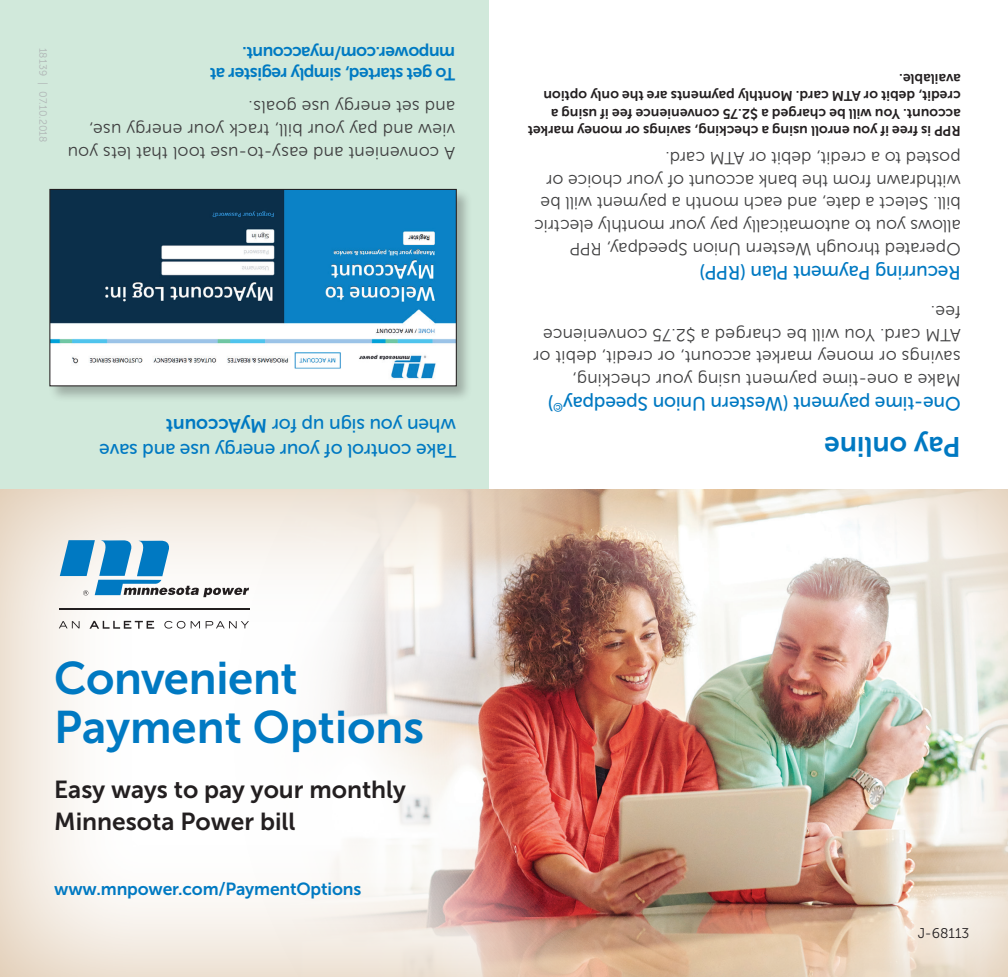
<style>
.page{position:relative;width:1008px;height:977px;background:#fff}
.page>*{position:absolute;margin:0;border:0;box-sizing:border-box;transform-origin:0 0}
.t1{font:45.5px "Museo Sans 700";color:#0079c2}
.t2{font:28px "Museo Sans 700";color:#0079c2}
.t3{font:24.5px/31.5px "Museo Sans 700";color:#231f20}
.t4{font:19.25px/24.5px "Museo Sans 500";letter-spacing:-.01em;color:#0079c2}
.t5{font:17.5px/22.8px "Museo Sans 300";letter-spacing:.005em;color:#3e3e3f}
.t6{font:17.5px/21px "Museo Sans 700";letter-spacing:-.03em;color:#007ac2}
.t7{font:17.5px "Museo Sans 700";letter-spacing:-.01em;color:#0079c2}
.t8{font:14px/17.5px "Museo Sans 700";color:#231f20}
.t9{font:14px "Museo Sans 300";color:#231f20}
.t10{font:10.5px "Museo Sans 300";color:#a8a9ad}
.s1{font-family:"Museo Sans 700"}
</style>
<div class="page">
<div style="left:0;top:0;width:488px;height:490px;background:#d1e9db"></div>
<div style="left:48px;top:187px;width:425px;height:216px;background:#231f20;opacity:.3"></div>
<img style="left:51px;top:191px;width:404px;height:193px">
<div style="left:49px;top:189px;width:408px;height:197px;border:1px solid #231f20"></div>
<svg style="left:0;top:490px;width:111px;height:486px"></svg>
<img style="left:111px;top:490px;width:897px;height:486px">
<svg style="left:60px;top:540px;width:189px;height:57px"></svg>
<hr style="left:59px;top:608px;width:190px;height:1px;background:#231f20">
<svg style="left:59px;top:621px;width:21px;height:7px"></svg>
<svg style="left:89px;top:621px;width:65px;height:7px"></svg>
<svg style="left:164px;top:621px;width:21px;height:7px"></svg>
<svg style="left:191px;top:621px;width:9px;height:7px"></svg>
<svg style="left:206px;top:621px;width:43px;height:7px"></svg>
<p class="t10" style="left:49px;top:48px;width:96px;rotate:90deg">18139 | 07.10.2018</p>
<p class="t6" style="left:455px;top:85px;width:247px;rotate:-180deg">To get started, simply register at mnpower.com/myaccount.</p>
<p class="t5" style="left:455px;top:164px;width:389px;rotate:-180deg">A convenient and easy-to-use tool that lets you view and pay your bill, track your energy use, and set energy use goals.</p>
<p class="t4" style="left:456px;top:462px;width:358px;rotate:-180deg">Take control of your energy use and save when you sign up for <span class="s1">MyAccount</span></p>
<p class="t8" style="left:961px;top:140px;width:434px;rotate:-180deg">RPP is free if you enroll using a checking, savings or money market account. You will be charged a $2.75 convenience fee if using a credit, debit or ATM card. Monthly payments are the only option available.</p>
<p class="t5" style="left:961px;top:260px;width:428px;rotate:-180deg">Operated through Western Union Speedpay, RPP allows you to automatically pay your monthly electric bill. Select a date, and each month a payment will be withdrawn from the bank account of your choice or posted to a credit, debit or ATM card.</p>
<p class="t4" style="left:961px;top:284px;width:263px;rotate:-180deg">Recurring Payment Plan (RPP)</p>
<p class="t5" style="left:961px;top:391px;width:429px;rotate:-180deg">Make a one-time payment using your checking, savings or money market account, or credit, debit or ATM card. You will be charged a $2.75 convenience fee.</p>
<p class="t4" style="left:961px;top:416px;width:415px;rotate:-180deg">One-time payment (Western Union Speedpay<sup>©</sup>)</p>
<p class="t2" style="left:961px;top:462px;width:138px;rotate:-180deg">Pay online</p>
<p class="t1" style="left:54px;top:653px;width:245px">Convenient</p>
<p class="t1" style="left:54px;top:702px;width:371px">Payment Options</p>
<p class="t3" style="left:54px;top:773px;width:353px">Easy ways to pay your monthly<br>Minnesota Power bill</p>
<p class="t7" style="left:54px;top:879px;width:309px">www.mnpower.com/PaymentOptions</p>
<p class="t9" style="left:918px;top:926px;width:53px">J-68113</p>
</div>
